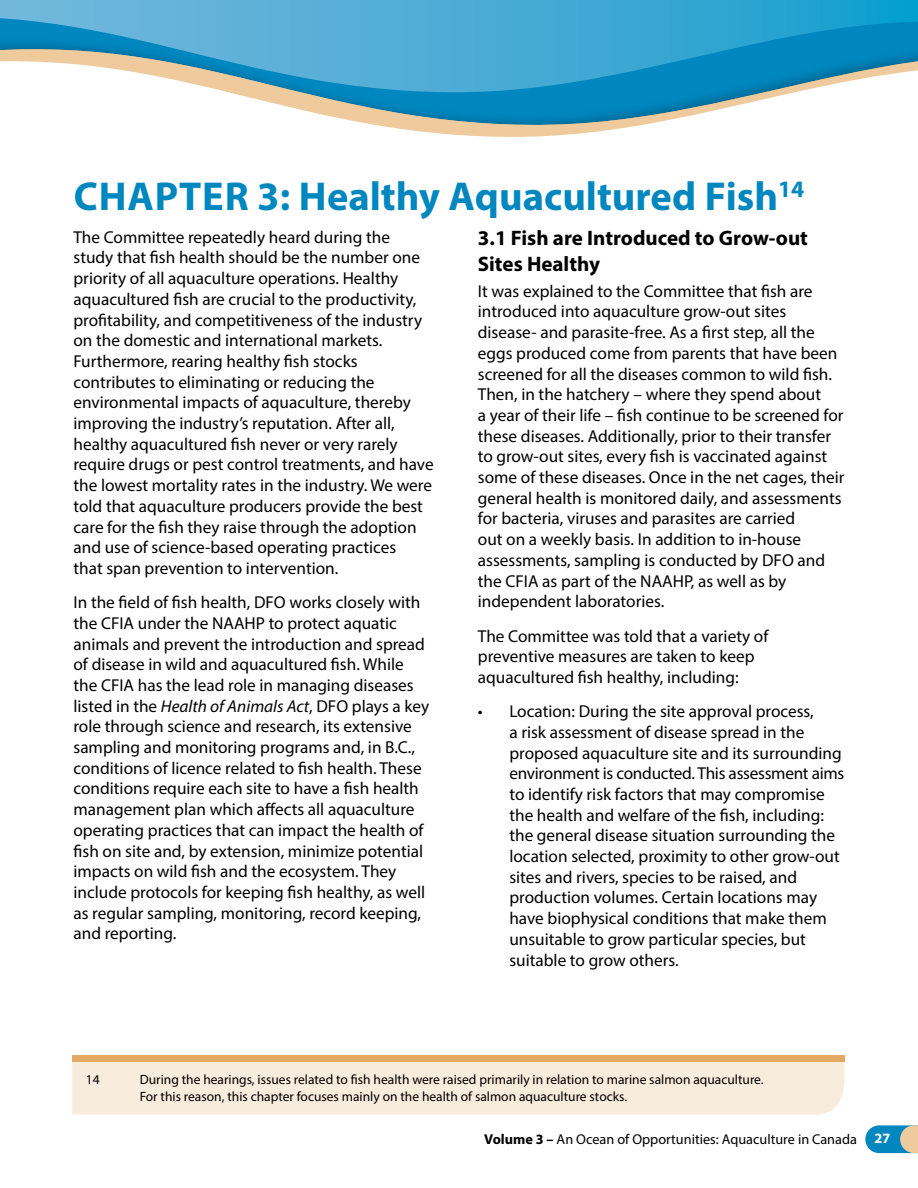
<style>
.page{position:relative;width:918px;height:1188px;background:#fff}
.page>*{position:absolute;margin:0;border:0;box-sizing:border-box;transform-origin:0 0}
.t1{font:700 40.5px "Myriad Pro";color:#0087bf}
.t2{font:700 21px/25.2px "Myriad Pro";color:#000}
.t3{font:17.25px/20.7px "Myriad Pro";color:#000}
.t4{font:14.25px "Myriad Pro";color:#000}
.t5{font:13.5px/16.2px "Myriad Pro";color:#000}
.s1{font-style:italic}
.s2{font-weight:700}
.s3{font-weight:700;color:#fff}
</style>
<div class="page">
<svg style="left:427px;top:132px;width:165px;height:5px"></svg>
<svg style="left:865px;top:1125px;width:53px;height:28px"></svg>
<div style="left:0;top:0;width:918px;height:132px;background:#000;opacity:.22"></div>
<svg style="left:0;top:0;width:918px;height:98px;background:#53abcf"></svg>
<div style="left:72px;top:1061px;width:772px;height:53px;background:#f8ecdd"></div>
<div style="left:72px;top:1055px;width:772px;height:6px;background:#e4aa63"></div>
<h1 class="t1" style="left:74px;top:170px;width:732px">CHAPTER 3: healthy aquacultured fish<sup>14</sup></h1>
<p class="t3" style="left:74px;top:226px;width:362px">The Committee repeatedly heard during the study that fish health should be the number one priority of all aquaculture operations. Healthy aquacultured fish are crucial to the productivity, profitability, and competitiveness of the industry on the domestic and international markets.<br>Furthermore, rearing healthy fish stocks contributes to eliminating or reducing the environmental impacts of aquaculture, thereby improving the industry’s reputation. After all, healthy aquacultured fish never or very rarely require drugs or pest control treatments, and have the lowest mortality rates in the industry. We were told that aquaculture producers provide the best care for the fish they raise through the adoption and use of science-based operating practices<br>that span prevention to intervention.</p>
<p class="t3" style="left:74px;top:592px;width:357px">In the field of fish health, DFO works closely with the CFIA under the NAAHP to protect aquatic animals and prevent the introduction and spread of disease in wild and aquacultured fish. While the CFIA has the lead role in managing diseases listed in the <span class="s1">Health of Animals Act</span>, DFO plays a key role through science and research, its extensive sampling and monitoring programs and, in B.C., conditions of licence related to fish health. These conditions require each site to have a fish health management plan which affects all aquaculture operating practices that can impact the health of fish on site and, by extension, minimize potential impacts on wild fish and the ecosystem. They include protocols for keeping fish healthy, as well as regular sampling, monitoring, record keeping, and reporting.</p>
<p class="t2" style="left:478px;top:225px;width:332px">3.1 Fish are Introduced to Grow-out<br>Sites Healthy</p>
<p class="t3" style="left:478px;top:280px;width:368px">It was explained to the Committee that fish are introduced into aquaculture grow-out sites disease- and parasite-free. As a first step, all the eggs produced come from parents that have been screened for all the diseases common to wild fish.<br>Then, in the hatchery – where they spend about<br>a year of their life – fish continue to be screened for these diseases. Additionally, prior to their transfer to grow-out sites, every fish is vaccinated against some of these diseases. Once in the net cages, their general health is monitored daily, and assessments for bacteria, viruses and parasites are carried<br>out on a weekly basis. In addition to in-house assessments, sampling is conducted by DFO and the CFIA as part of the NAAHP, as well as by independent laboratories.</p>
<p class="t3" style="left:478px;top:625px;width:292px">The Committee was told that a variety of preventive measures are taken to keep aquacultured fish healthy, including:</p>
<p class="t3" style="left:509px;top:701px;width:337px;text-indent:-31px">• Location: During the site approval process,<br>a risk assessment of disease spread in the proposed aquaculture site and its surrounding environment is conducted. This assessment aims to identify risk factors that may compromise the health and welfare of the fish, including: the general disease situation surrounding the location selected, proximity to other grow-out sites and rivers, species to be raised, and production volumes. Certain locations may have biophysical conditions that make them unsuitable to grow particular species, but suitable to grow others.</p>
<p class="t5" style="left:86px;top:1072px;width:15px">14</p>
<p class="t5" style="left:140px;top:1072px;width:625px">During the hearings, issues related to fish health were raised primarily in relation to marine salmon aquaculture.<br>For this reason, this chapter focuses mainly on the health of salmon aquaculture stocks.</p>
<p class="t4" style="left:484px;top:1131px;width:408px"><span class="s2">Volume 3 –</span> An Ocean of Opportunities: Aquaculture in Canada <span class="s3">27</span></p>
</div>
